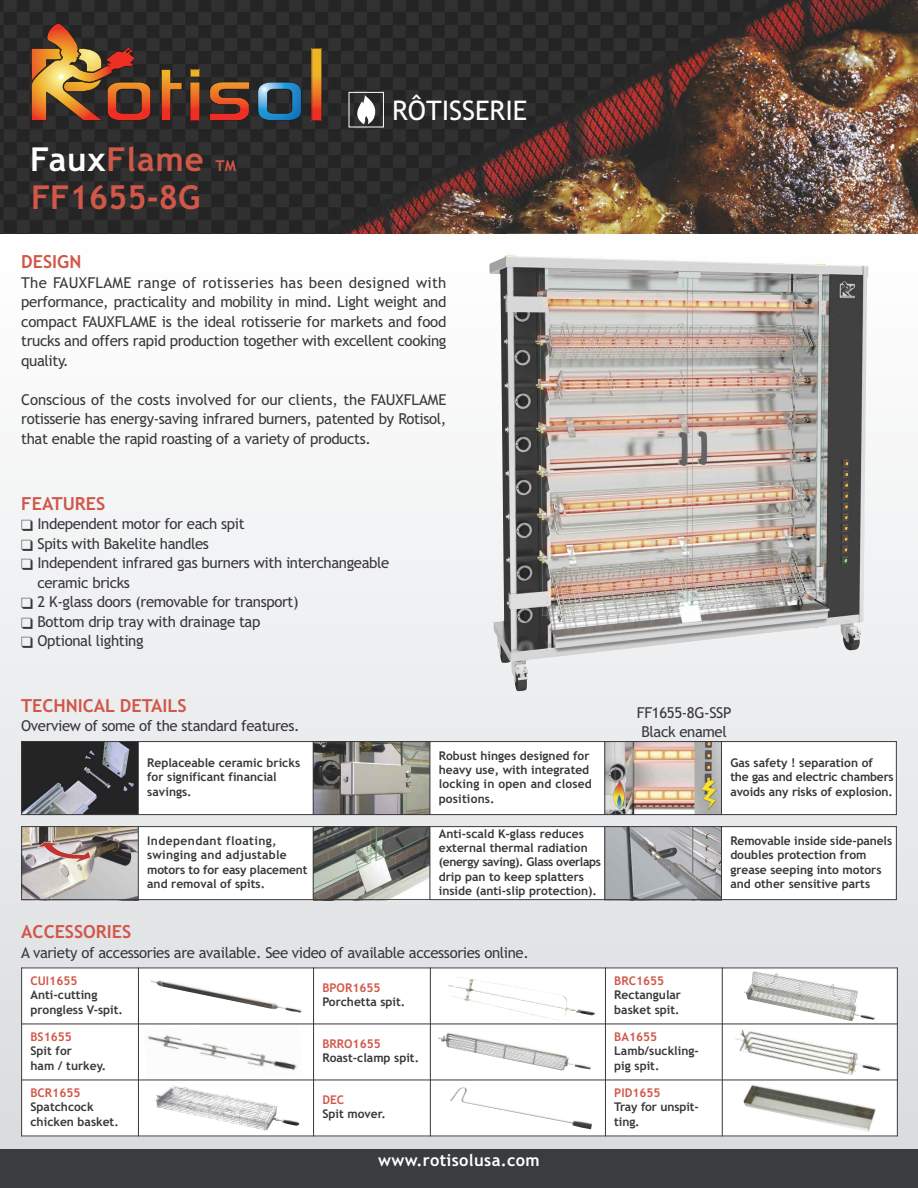
<style>
.page{position:relative;width:918px;height:1188px;background:#fff}
.page>*{position:absolute;margin:0;border:0;box-sizing:border-box;transform-origin:0 0}
.t1{font:700 33px/38px "Trebuchet MS";letter-spacing:.01em;color:#d15749}
.t2{font:27px "Trebuchet MS";color:#fff}
.t3{font:700 18px "Trebuchet MS";color:#d15749}
.t4{font:700 16.5px "Trebuchet MS";letter-spacing:.02em;color:#fff}
.t5{font:15px/19.5px "Trebuchet MS";letter-spacing:-.025em;color:#39383a;text-align:justify}
.t6{font:700 12px/14.4px "Trebuchet MS";color:#39383a}
.t7{font:700 12px/14.4px "Trebuchet MS";letter-spacing:.02em;color:#39383a}
.t8{font:700 12px "Trebuchet MS";color:#d15749}
.s1{color:#fff}
.s2{font-size:15px}
</style>
<div class="page">
<div style="left:0;top:1148px;width:918px;height:40px;background:#3a3c3f"></div>
<div style="left:0;top:234px;width:918px;height:914px;background:linear-gradient(to bottom,#fff,#d9dcdf)"></div>
<img style="left:0;top:0;width:918px;height:234px">
<svg style="left:312px;top:48px;width:10px;height:73px"></svg>
<svg style="left:258px;top:82px;width:43px;height:39px;background:#356786"></svg>
<svg style="left:209px;top:82px;width:41px;height:39px;background:#904225"></svg>
<svg style="left:190px;top:70px;width:10px;height:51px"></svg>
<svg style="left:161px;top:69px;width:21px;height:52px"></svg>
<svg style="left:31px;top:23px;width:120px;height:98px;background:#80532f"></svg>
<div style="left:349px;top:92px;width:35px;height:35px;border:1px solid #fff"></div>
<svg style="left:357px;top:95px;width:18px;height:29px"></svg>
<img style="left:489px;top:234px;width:384px;height:457px">
<div style="left:21px;top:968px;width:117px;height:56px;background:#fff"></div>
<div style="left:138px;top:968px;width:176px;height:56px;background:#fff"></div>
<img style="left:151px;top:980px;width:151px;height:33px">
<div style="left:314px;top:968px;width:116px;height:56px;background:#fff"></div>
<div style="left:430px;top:968px;width:175px;height:56px;background:#fff"></div>
<img style="left:448px;top:977px;width:147px;height:43px">
<div style="left:605px;top:968px;width:117px;height:56px;background:#fff"></div>
<div style="left:722px;top:968px;width:176px;height:56px;background:#fff"></div>
<img style="left:744px;top:971px;width:131px;height:50px">
<div style="left:21px;top:1024px;width:117px;height:56px;background:#fff"></div>
<div style="left:138px;top:1024px;width:176px;height:56px;background:#fff"></div>
<img style="left:144px;top:1034px;width:158px;height:46px">
<div style="left:314px;top:1024px;width:116px;height:56px;background:#fff"></div>
<div style="left:430px;top:1024px;width:175px;height:56px;background:#fff"></div>
<img style="left:438px;top:1033px;width:153px;height:38px">
<div style="left:605px;top:1024px;width:117px;height:56px;background:#fff"></div>
<div style="left:722px;top:1024px;width:176px;height:56px;background:#fff"></div>
<img style="left:735px;top:1029px;width:146px;height:46px">
<div style="left:21px;top:1080px;width:117px;height:56px;background:#fff"></div>
<div style="left:138px;top:1080px;width:176px;height:56px;background:#fff"></div>
<img style="left:155px;top:1086px;width:144px;height:45px">
<div style="left:314px;top:1080px;width:116px;height:56px;background:#fff"></div>
<div style="left:430px;top:1080px;width:175px;height:56px;background:#fff"></div>
<img style="left:450px;top:1087px;width:142px;height:42px">
<div style="left:605px;top:1080px;width:117px;height:56px;background:#fff"></div>
<div style="left:722px;top:1080px;width:176px;height:56px;background:#fff"></div>
<img style="left:743px;top:1085px;width:133px;height:47px">
<hr style="left:21px;top:968px;width:1px;height:168px;background:#39383a">
<hr style="left:138px;top:968px;width:1px;height:168px;background:#39383a">
<hr style="left:313px;top:968px;width:1px;height:168px;background:#39383a">
<hr style="left:430px;top:968px;width:1px;height:168px;background:#39383a">
<hr style="left:605px;top:968px;width:1px;height:168px;background:#39383a">
<hr style="left:722px;top:968px;width:1px;height:168px;background:#39383a">
<hr style="left:897px;top:968px;width:1px;height:168px;background:#39383a">
<hr style="left:21px;top:968px;width:877px;height:1px;background:#39383a">
<hr style="left:21px;top:1024px;width:877px;height:1px;background:#39383a">
<hr style="left:21px;top:1080px;width:877px;height:1px;background:#39383a">
<hr style="left:21px;top:1136px;width:877px;height:1px;background:#39383a">
<img style="left:22px;top:742px;width:116px;height:72px">
<div style="left:138px;top:741px;width:175px;height:74px;background:#fff"></div>
<img style="left:314px;top:742px;width:116px;height:72px">
<div style="left:430px;top:741px;width:175px;height:74px;background:#fff"></div>
<img style="left:605px;top:742px;width:116px;height:72px">
<div style="left:721px;top:741px;width:176px;height:74px;background:#fff"></div>
<hr style="left:21px;top:741px;width:1px;height:74px;background:#39383a">
<hr style="left:138px;top:741px;width:1px;height:74px;background:#39383a">
<hr style="left:313px;top:741px;width:1px;height:74px;background:#39383a">
<hr style="left:430px;top:741px;width:1px;height:74px;background:#39383a">
<hr style="left:604px;top:741px;width:1px;height:74px;background:#39383a">
<hr style="left:721px;top:741px;width:1px;height:74px;background:#39383a">
<hr style="left:896px;top:741px;width:1px;height:74px;background:#39383a">
<hr style="left:21px;top:741px;width:876px;height:1px;background:#39383a">
<hr style="left:21px;top:814px;width:876px;height:1px;background:#39383a">
<img style="left:22px;top:827px;width:116px;height:72px">
<div style="left:138px;top:826px;width:175px;height:74px;background:#fff"></div>
<img style="left:314px;top:827px;width:116px;height:72px">
<div style="left:430px;top:826px;width:175px;height:74px;background:#fff"></div>
<img style="left:605px;top:827px;width:116px;height:72px">
<div style="left:721px;top:826px;width:176px;height:74px;background:#fff"></div>
<hr style="left:21px;top:826px;width:1px;height:74px;background:#39383a">
<hr style="left:138px;top:826px;width:1px;height:74px;background:#39383a">
<hr style="left:313px;top:826px;width:1px;height:74px;background:#39383a">
<hr style="left:430px;top:826px;width:1px;height:74px;background:#39383a">
<hr style="left:604px;top:826px;width:1px;height:74px;background:#39383a">
<hr style="left:721px;top:826px;width:1px;height:74px;background:#39383a">
<hr style="left:896px;top:826px;width:1px;height:74px;background:#39383a">
<hr style="left:21px;top:826px;width:876px;height:1px;background:#39383a">
<hr style="left:21px;top:899px;width:876px;height:1px;background:#39383a">
<h1 class="t1" style="left:30px;top:141px;width:207px"><span class="s1">Faux</span>Flame <span class="s2">TM<br></span>FF1655-8G</h1>
<h2 class="t2" style="left:392px;top:95px;width:137px">RÔTISSERIE</h2>
<p class="t3" style="left:21px;top:252px;width:62px">DESIGN</p>
<p class="t5" style="left:21px;top:273px;width:427px">The FAUXFLAME range of rotisseries has been designed with performance, practicality and mobility in mind. Light weight and compact FAUXFLAME is the ideal rotisserie for markets and food trucks and offers rapid production together with excellent cooking quality.</p>
<p class="t5" style="left:21px;top:390px;width:427px">Conscious of the costs involved for our clients, the FAUXFLAME rotisserie has energy-saving infrared burners, patented by Rotisol, that enable the rapid roasting of a variety of products.</p>
<p class="t3" style="left:21px;top:493px;width:86px">FEATURES</p>
<p class="t5" style="left:21px;top:514px;width:225px">❑ Independent motor for each spit</p>
<p class="t5" style="left:21px;top:534px;width:189px">❑ Spits with Bakelite handles</p>
<p class="t5" style="left:37px;top:553px;width:354px;text-indent:-16px">❑ Independent infrared gas burners with interchangeable ceramic bricks</p>
<p class="t5" style="left:21px;top:592px;width:279px">❑ 2 K-glass doors (removable for transport)</p>
<p class="t5" style="left:21px;top:612px;width:241px">❑ Bottom drip tray with drainage tap</p>
<p class="t5" style="left:21px;top:631px;width:124px">❑ Optional lighting</p>
<p class="t3" style="left:21px;top:695px;width:167px">TECHNICAL DETAILS</p>
<p class="t5" style="left:21px;top:717px;width:280px">Overview of some of the standard features.</p>
<p class="t6" style="left:147px;top:756px;width:155px">Replaceable ceramic bricks for significant financial savings.</p>
<p class="t6" style="left:439px;top:748px;width:155px">Robust hinges designed for heavy use, with integrated locking in open and closed positions.</p>
<p class="t6" style="left:730px;top:756px;width:165px">Gas safety ! separation of the gas and electric chambers avoids any risks of explosion.</p>
<p class="t7" style="left:147px;top:833px;width:162px">Independant floating, swinging and adjustable motors to for easy placement and removal of spits.</p>
<p class="t6" style="left:439px;top:826px;width:164px">Anti-scald K-glass reduces external thermal radiation (energy saving). Glass overlaps drip pan to keep splatters inside (anti-slip protection).</p>
<p class="t6" style="left:730px;top:833px;width:163px">Removable inside side-panels doubles protection from grease seeping into motors and other sensitive parts</p>
<p class="t5" style="left:637px;top:703px;width:96px;text-align:center">FF1655-8G-SSP<br>Black enamel</p>
<p class="t3" style="left:21px;top:922px;width:112px">ACCESSORIES</p>
<p class="t5" style="left:21px;top:943px;width:509px">A variety of accessories are available. See video of available accessories online.</p>
<p class="t8" style="left:31px;top:974px;width:48px">CUI1655</p>
<p class="t6" style="left:31px;top:988px;width:94px">Anti-cutting prongless V-spit.</p>
<p class="t8" style="left:31px;top:1030px;width:43px">BS1655</p>
<p class="t6" style="left:31px;top:1044px;width:77px">Spit for<br>ham / turkey.</p>
<p class="t8" style="left:31px;top:1086px;width:51px">BCR1655</p>
<p class="t6" style="left:31px;top:1100px;width:90px">Spatchcock chicken basket.</p>
<p class="t8" style="left:322px;top:981px;width:60px">BPOR1655</p>
<p class="t6" style="left:322px;top:995px;width:84px">Porchetta spit.</p>
<p class="t8" style="left:322px;top:1037px;width:60px">BRRO1655</p>
<p class="t6" style="left:322px;top:1051px;width:98px">Roast-clamp spit.</p>
<p class="t8" style="left:322px;top:1093px;width:23px">DEC</p>
<p class="t6" style="left:322px;top:1107px;width:65px">Spit mover.</p>
<p class="t4" style="left:378px;top:1151px;width:163px">www.rotisolusa.com</p>
<p class="t8" style="left:614px;top:974px;width:51px">BRC1655</p>
<p class="t6" style="left:614px;top:988px;width:68px">Rectangular basket spit.</p>
<p class="t8" style="left:614px;top:1030px;width:44px">BA1655</p>
<p class="t6" style="left:614px;top:1044px;width:86px">Lamb/suckling&shy;pig spit.</p>
<p class="t8" style="left:614px;top:1086px;width:48px">PID1655</p>
<p class="t6" style="left:614px;top:1100px;width:86px">Tray for unspit&shy;ting.</p>
</div>
